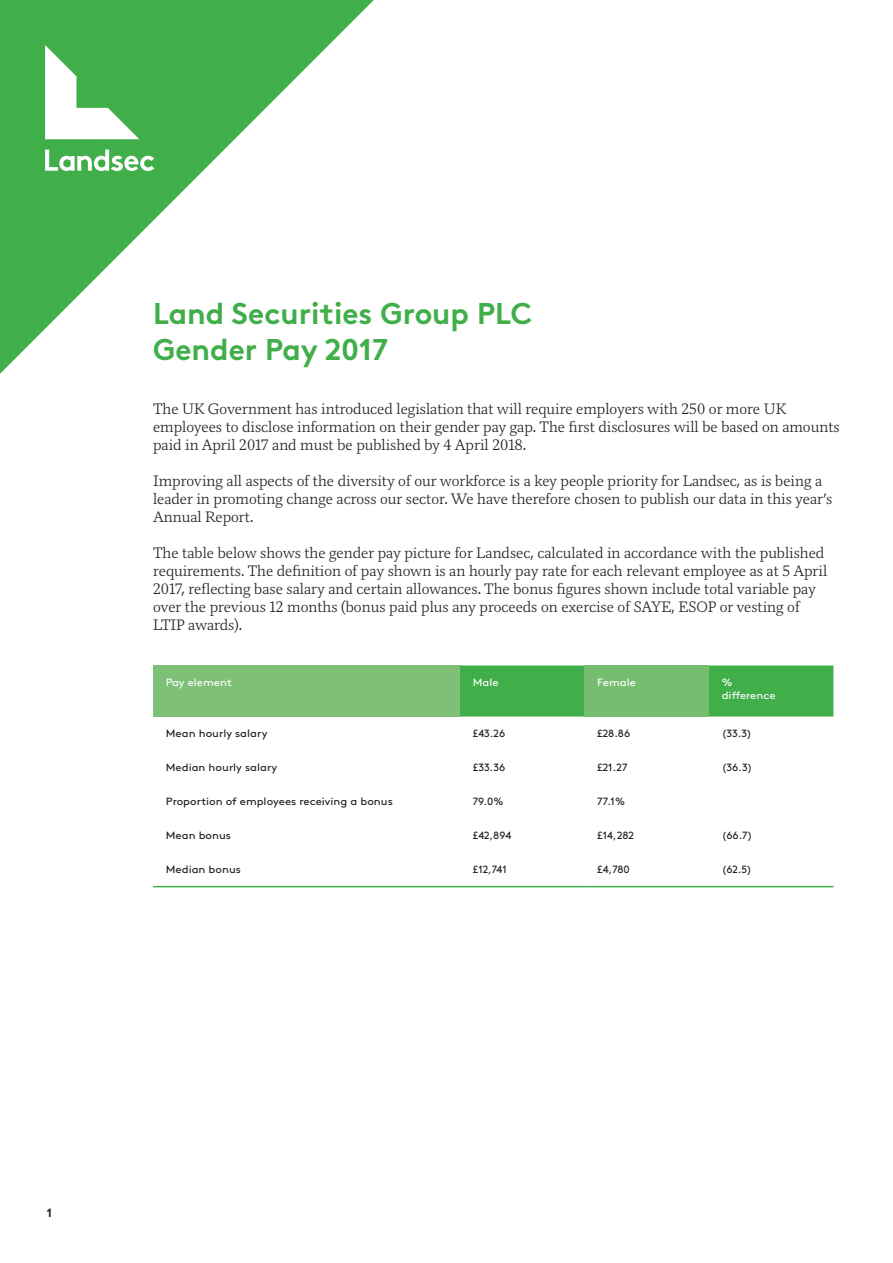
<style>
.page{position:relative;width:893px;height:1263px;background:#fff}
.page>*{position:absolute;margin:0;border:0;box-sizing:border-box;transform-origin:0 0}
.t1{font:700 30px/36px "Landsec Brown";color:#40ae49}
.t2{font:15px/18px "FM Light";color:#231f20}
.t3{font:700 12px "Landsec Brown";color:#231f20}
.t4{font:10.5px "Landsec Brown";color:#231f20;scale:1.08 1}
.t5{font:10.5px "Landsec Brown";color:#231f20}
.t6{font:10.5px "Landsec Brown";color:#fff;scale:1.08 1}
</style>
<div class="page">
<svg style="left:0;top:0;width:374px;height:374px"></svg>
<svg style="left:45px;top:45px;width:94px;height:94px"></svg>
<svg style="left:45px;top:150px;width:109px;height:21px"></svg>
<div style="left:153px;top:665px;width:307px;height:51px;background:#7fc077"></div>
<div style="left:460px;top:665px;width:373px;height:51px;background:#40ae49"></div>
<div style="left:584px;top:665px;width:125px;height:51px;background:#76bd6f"></div>
<hr style="left:153px;top:886px;width:307px;height:1px;background:#40ae49">
<hr style="left:460px;top:886px;width:124px;height:1px;background:#40ae49">
<hr style="left:584px;top:886px;width:125px;height:1px;background:#40ae49">
<hr style="left:709px;top:886px;width:124px;height:1px;background:#40ae49">
<p class="t1" style="left:153px;top:295px;width:380px">Land Securities Group PLC<br>Gender Pay 2017</p>
<p class="t2" style="left:153px;top:400px;width:688px">The UK Government has introduced legislation that will require employers with 250 or more UK employees to disclose information on their gender pay gap. The first disclosures will be based on amounts paid in April 2017 and must be published by 4 April 2018.</p>
<p class="t2" style="left:153px;top:472px;width:681px">Improving all aspects of the diversity of our workforce is a key people priority for Landsec, as is being a leader in promoting change across our sector. We have therefore chosen to publish our data in this year’s<br>Annual Report.</p>
<p class="t2" style="left:153px;top:544px;width:676px">The table below shows the gender pay picture for Landsec, calculated in accordance with the published requirements. The definition of pay shown is an hourly pay rate for each relevant employee as at 5 April 2017, reflecting base salary and certain allowances. The bonus figures shown include total variable pay over the previous 12 months (bonus paid plus any proceeds on exercise of SAYE, ESOP or vesting of LTIP awards).</p>
<p class="t6" style="left:166px;top:676px;width:63px">Pay element</p>
<p class="t6" style="left:473px;top:676px;width:25px">Male</p>
<p class="t6" style="left:597px;top:676px;width:37px">Female</p>
<p class="t6" style="left:722px;top:676px;width:11px">%</p>
<p class="t6" style="left:722px;top:689px;width:51px">difference</p>
<p class="t4" style="left:166px;top:727px;width:96px">Mean hourly salary</p>
<p class="t5" style="left:473px;top:727px;width:34px">£43.26</p>
<p class="t5" style="left:597px;top:727px;width:34px">£28.86</p>
<p class="t5" style="left:722px;top:727px;width:32px">(33.3)</p>
<p class="t4" style="left:166px;top:761px;width:105px">Median hourly salary</p>
<p class="t5" style="left:473px;top:761px;width:34px">£33.36</p>
<p class="t5" style="left:597px;top:761px;width:32px">£21.27</p>
<p class="t5" style="left:722px;top:761px;width:32px">(36.3)</p>
<p class="t4" style="left:166px;top:795px;width:212px">Proportion of employees receiving a bonus</p>
<p class="t5" style="left:473px;top:795px;width:32px">79.0%</p>
<p class="t5" style="left:597px;top:795px;width:29px">77.1%</p>
<p class="t4" style="left:166px;top:829px;width:62px">Mean bonus</p>
<p class="t5" style="left:473px;top:829px;width:40px">£42,894</p>
<p class="t5" style="left:597px;top:829px;width:38px">£14,282</p>
<p class="t5" style="left:722px;top:829px;width:32px">(66.7)</p>
<p class="t4" style="left:166px;top:863px;width:71px">Median bonus</p>
<p class="t5" style="left:473px;top:863px;width:35px">£12,741</p>
<p class="t5" style="left:597px;top:863px;width:34px">£4,780</p>
<p class="t5" style="left:722px;top:863px;width:31px">(62.5)</p>
<p class="t3" style="left:47px;top:1205px;width:7px">1</p>
</div>
